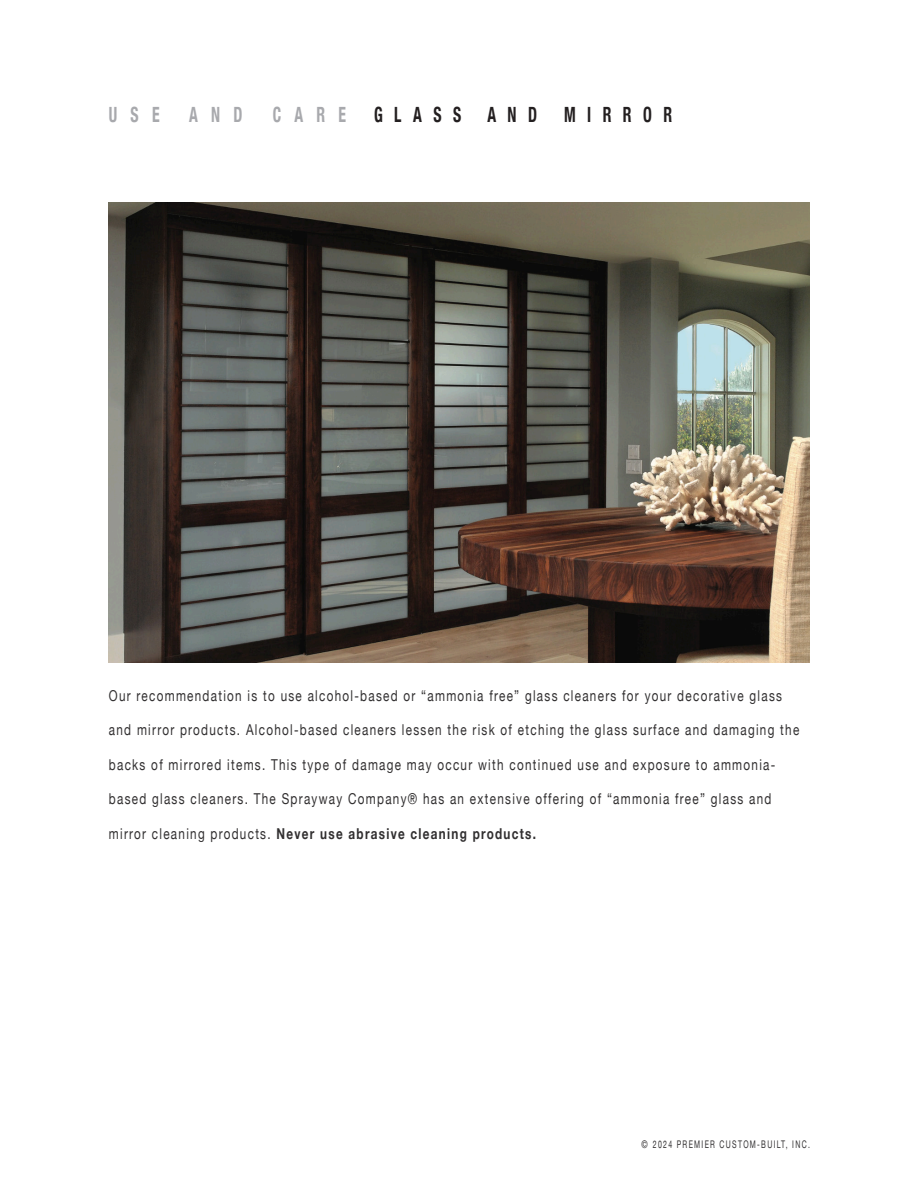
<style>
.page{position:relative;width:918px;height:1188px;background:#fff}
.page>*{position:absolute;margin:0;border:0;box-sizing:border-box;transform-origin:0 0}
.Subtitle{font:700 condensed 21px "Helvetica Neue";letter-spacing:.73em;color:#231f20;scale:.75 1}
.t1{font:700 condensed 21px "Helvetica Neue";letter-spacing:.84em;color:#a8a9ad;scale:.75 1}
.BODY{font:15px "Helvetica Neue";letter-spacing:.11em;color:#312f30;scale:.78 1}
.BODY-2{font:700 15px "Helvetica Neue";letter-spacing:.11em;color:#312f30;scale:.78 1}
.t2{font:10.5px "Helvetica Neue";letter-spacing:.19em;color:#312f30;scale:.75 1}
.s1{font-weight:400}
</style>
<div class="page">
<img style="left:108px;top:202px;width:702px;height:460px">
<h1 class="t1" style="left:109px;top:97px;width:69px">USE</h1>
<h1 class="t1" style="left:189px;top:97px;width:73px">AND</h1>
<h1 class="t1" style="left:273px;top:97px;width:99px">CARE</h1>
<p class="Subtitle" style="left:374px;top:97px;width:219px">GLASS AND</p>
<p class="Subtitle" style="left:564px;top:97px;width:146px">MIRROR</p>
<p class="BODY" style="left:109px;top:685px;width:864px">Our recommendation is to use alcohol-based or “ammonia free” glass cleaners for your decorative glass</p>
<p class="BODY" style="left:109px;top:719px;width:887px">and mirror products. Alcohol-based cleaners lessen the risk of etching the glass surface and damaging the</p>
<p class="BODY" style="left:109px;top:754px;width:856px">backs of mirrored items. This type of damage may occur with continued use and exposure to ammonia-</p>
<p class="BODY" style="left:109px;top:788px;width:851px">based glass cleaners. The Sprayway Company® has an extensive offering of “ammonia free” glass and</p>
<p class="BODY-2" style="left:109px;top:822px;width:549px"><span class="s1">mirror cleaning products.</span> Never use abrasive cleaning products.</p>
<p class="t2" style="left:641px;top:1137px;width:226px">© 2024 PREMIER CUSTOM-BUILT, INC.</p>
</div>
